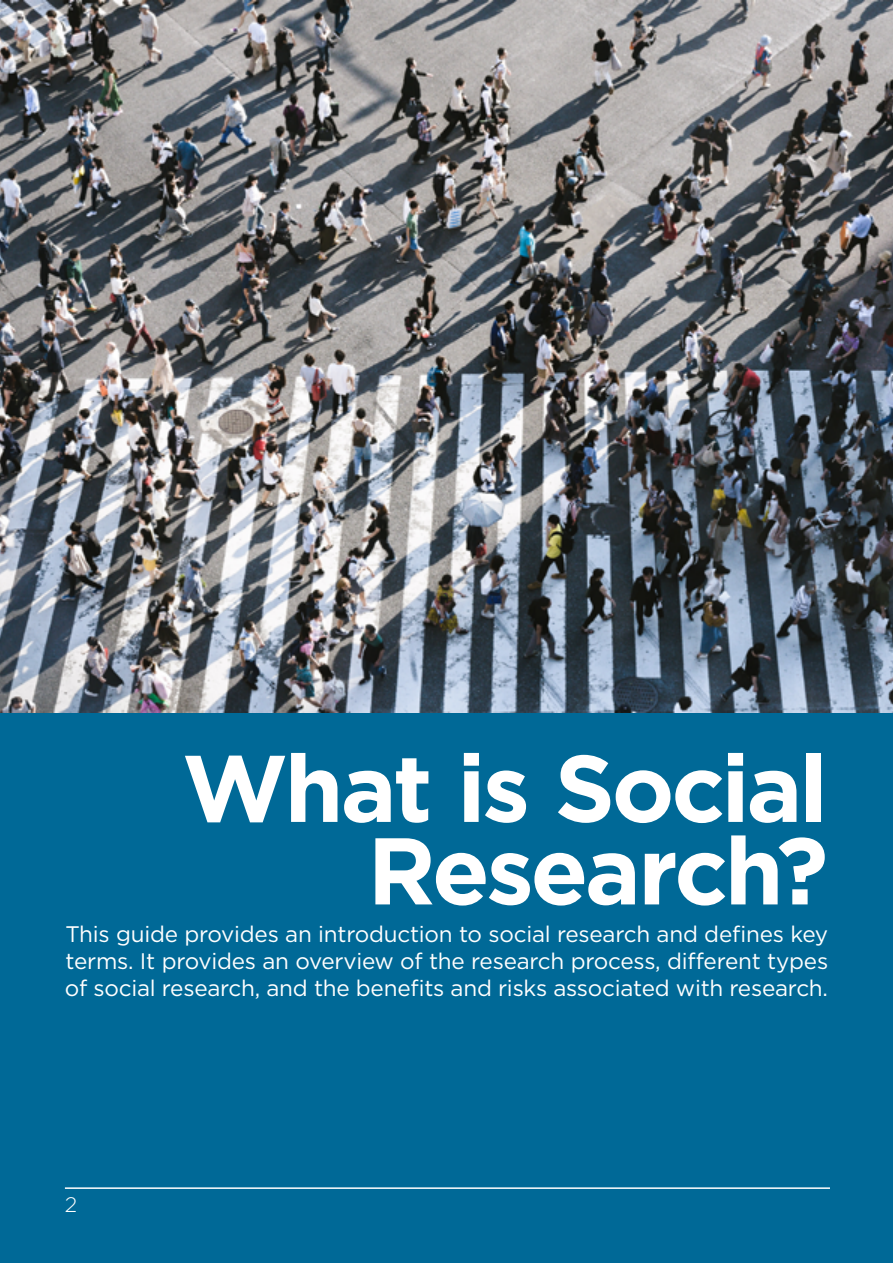
<style>
.page{position:relative;width:893px;height:1263px;background:#006997}
.page>*{position:absolute;margin:0;border:0;box-sizing:border-box;transform-origin:0 0}
.t1{font:700 94.5px/82.5px "Gotham";letter-spacing:-.035em;color:#fff;text-align:right}
.t2{font:22.5px/27px "Gotham";letter-spacing:-.01em;color:#fff;text-align:justify}
.t3{font:300 21px "Gotham";color:#fff}
</style>
<div class="page">
<img style="left:0;top:0;width:893px;height:712px">
<hr style="left:65px;top:1187px;width:765px;height:2px;background:#fff">
<h1 class="t1" style="left:182px;top:747px;width:648px">What is Social<br>Research?</h1>
<p class="t2" style="left:65px;top:920px;width:765px">This guide provides an introduction to social research and defines key terms. It provides an overview of the research process, different types of social research, and the benefits and risks associated with research.</p>
<p class="t3" style="left:65px;top:1191px;width:14px">2</p>
</div>
